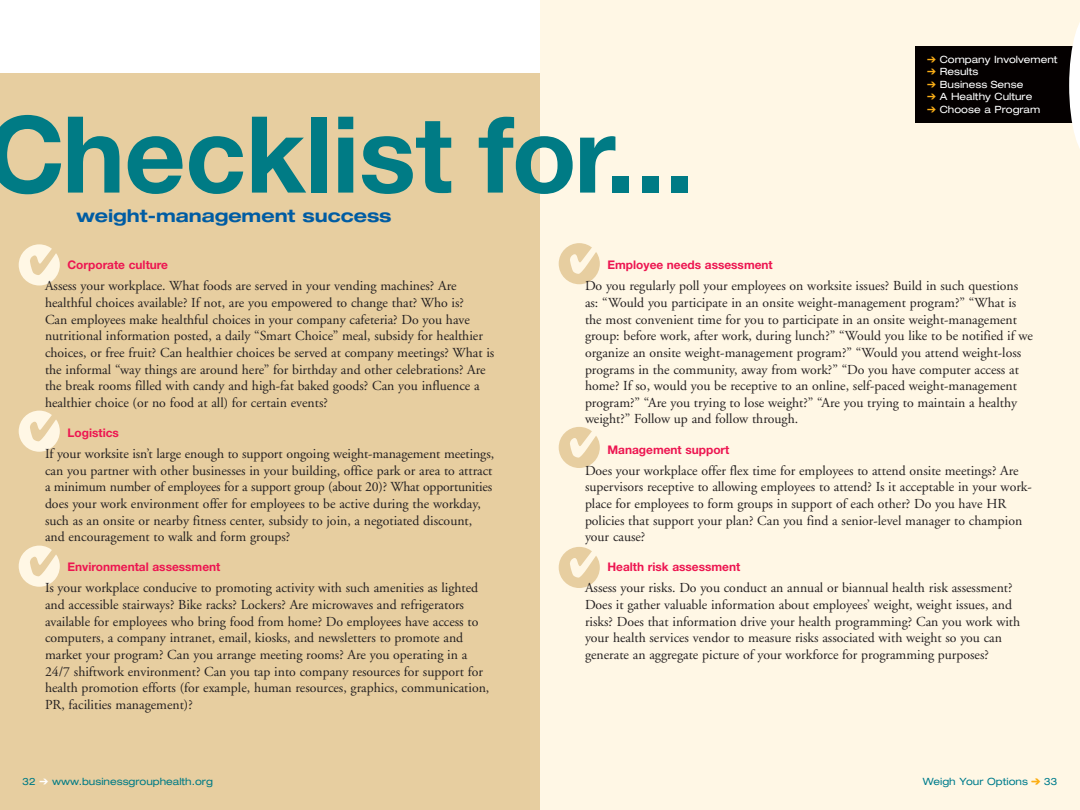
<style>
.page{position:relative;width:1080px;height:810px;background:#fff}
.page>*{position:absolute;margin:0;border:0;box-sizing:border-box;transform-origin:0 0}
.t1{font:700 106.25px "Helvetica Neue";letter-spacing:-.005em;color:#007b85}
.t2{font:700 expanded 17.5px "Helvetica Neue";color:#005ca3}
.t3{font:13.75px/16.6px "Adobe Garamond";color:#231f20}
.t4{font:700 11.88px "Helvetica Neue";color:#ed1651}
.t5{font:expanded 10px "Helvetica Neue";color:#fff}
.t6{font:expanded 10px "Helvetica Neue";color:#007b85}
.s1{color:#fcaf17}
.s2{color:#fff}
</style>
<div class="page">
<div style="left:540px;top:0;width:540px;height:810px;background:#fff7e5"></div>
<div style="left:915px;top:47px;width:162px;height:76px;background:#040000"></div>
<svg style="left:1069px;top:23px;width:11px;height:125px"></svg>
<div style="left:0;top:73px;width:540px;height:737px;background:#e7cea0"></div>
<div style="left:19px;top:244px;width:41px;height:42px;background:#fff7e5;border-radius:50%"></div>
<svg style="left:30px;top:244px;width:29px;height:31px"></svg>
<div style="left:559px;top:243px;width:41px;height:41px;background:#e7cea0;border-radius:50%"></div>
<svg style="left:570px;top:243px;width:29px;height:31px"></svg>
<div style="left:559px;top:427px;width:41px;height:41px;background:#e7cea0;border-radius:50%"></div>
<svg style="left:570px;top:427px;width:29px;height:31px"></svg>
<div style="left:559px;top:547px;width:41px;height:41px;background:#e7cea0;border-radius:50%"></div>
<svg style="left:570px;top:547px;width:29px;height:31px"></svg>
<div style="left:19px;top:411px;width:41px;height:41px;background:#fff7e5;border-radius:50%"></div>
<svg style="left:30px;top:410px;width:29px;height:31px"></svg>
<div style="left:19px;top:546px;width:41px;height:41px;background:#fff7e5;border-radius:50%"></div>
<svg style="left:30px;top:545px;width:29px;height:31px"></svg>
<p class="t5" style="left:927px;top:56px;width:132px"><span class="s1">➔</span> Company Involvement</p>
<p class="t5" style="left:927px;top:68px;width:53px"><span class="s1">➔</span> Results</p>
<p class="t5" style="left:927px;top:81px;width:98px"><span class="s1">➔</span> Business Sense</p>
<p class="t5" style="left:927px;top:93px;width:107px"><span class="s1">➔</span> A Healthy Culture</p>
<p class="t5" style="left:927px;top:106px;width:115px"><span class="s1">➔</span> Choose a Program</p>
<h1 class="t1" style="left:-14px;top:117px;width:710px">Checklist for...</h1>
<p class="t2" style="left:76px;top:209px;width:317px">weight-management success</p>
<p class="t4" style="left:68px;top:261px;width:102px">Corporate culture</p>
<p class="t3" style="left:45px;top:279px;width:451px">Assess your workplace. What foods are served in your vending machines? Are healthful choices available? If not, are you empowered to change that? Who is?<br>Can employees make healthful choices in your company cafeteria? Do you have nutritional information posted, a daily “Smart Choice” meal, subsidy for healthier choices, or free fruit? Can healthier choices be served at company meetings? What is the informal “way things are around here” for birthday and other celebrations? Are the break rooms filled with candy and high-fat baked goods? Can you influence a healthier choice (or no food at all) for certain events?</p>
<p class="t4" style="left:68px;top:428px;width:53px">Logistics</p>
<p class="t3" style="left:45px;top:447px;width:451px">If your worksite isn’t large enough to support ongoing weight-management meetings, can you partner with other businesses in your building, office park or area to attract a minimum number of employees for a support group (about 20)? What opportunities does your work environment offer for employees to be active during the workday, such as an onsite or nearby fitness center, subsidy to join, a negotiated discount, and encouragement to walk and form groups?</p>
<p class="t4" style="left:68px;top:563px;width:154px">Environmental assessment</p>
<p class="t3" style="left:45px;top:581px;width:446px">Is your workplace conducive to promoting activity with such amenities as lighted and accessible stairways? Bike racks? Lockers? Are microwaves and refrigerators available for employees who bring food from home? Do employees have access to computers, a company intranet, email, kiosks, and newsletters to promote and market your program? Can you arrange meeting rooms? Are you operating in a 24/7 shiftwork environment? Can you tap into company resources for support for health promotion efforts (for example, human resources, graphics, communication, PR, facilities management)?</p>
<p class="t4" style="left:608px;top:261px;width:167px">Employee needs assessment</p>
<p class="t3" style="left:585px;top:279px;width:450px">Do you regularly poll your employees on worksite issues? Build in such questions as: “Would you participate in an onsite weight-management program?” “What is the most convenient time for you to participate in an onsite weight-management group: before work, after work, during lunch?” “Would you like to be notified if we organize an onsite weight-management program?” “Would you attend weight-loss programs in the community, away from work?” “Do you have computer access at home? If so, would you be receptive to an online, self-paced weight-management program?” “Are you trying to lose weight?” “Are you trying to maintain a healthy weight?” Follow up and follow through.</p>
<p class="t4" style="left:608px;top:445px;width:123px">Management support</p>
<p class="t3" style="left:585px;top:463px;width:448px">Does your workplace offer flex time for employees to attend onsite meetings? Are supervisors receptive to allowing employees to attend? Is it acceptable in your work&shy;place for employees to form groups in support of each other? Do you have HR policies that support your plan? Can you find a senior-level manager to champion your cause?</p>
<p class="t4" style="left:608px;top:563px;width:134px">Health risk assessment</p>
<p class="t3" style="left:585px;top:581px;width:437px">Assess your risks. Do you conduct an annual or biannual health risk assessment?<br>Does it gather valuable information about employees’ weight, weight issues, and risks? Does that information drive your health programming? Can you work with your health services vendor to measure risks associated with weight so you can generate an aggregate picture of your workforce for programming purposes?</p>
<p class="t6" style="left:22px;top:778px;width:192px">32 <span class="s2">➔</span> www.businessgrouphealth.org</p>
<p class="t6" style="left:923px;top:778px;width:136px">Weigh Your Options <span class="s1">➔</span> 33</p>
</div>
